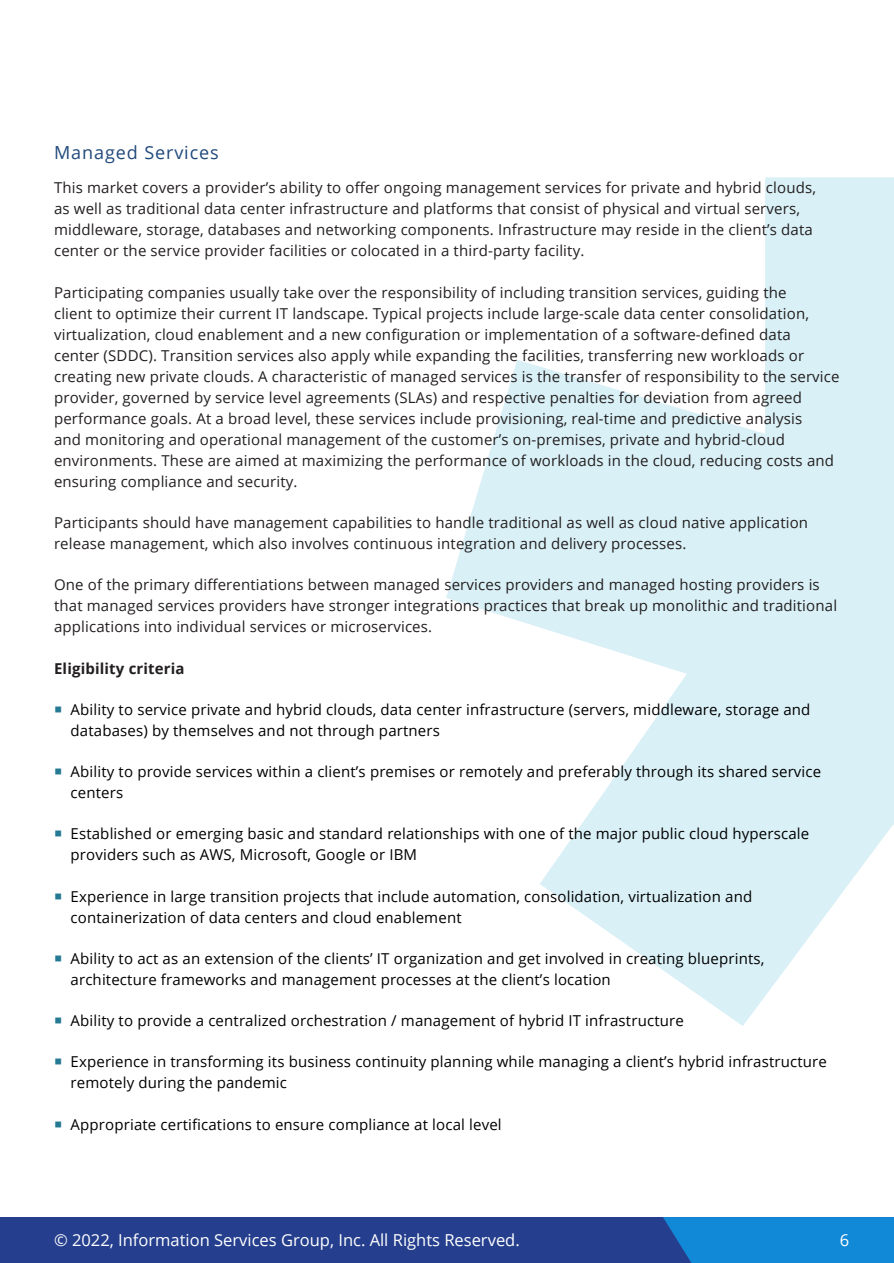
<style>
.page{position:relative;width:894px;height:1263px;background:#fff}
.page>*{position:absolute;margin:0;border:0;box-sizing:border-box;transform-origin:0 0}
.Body_Copy{font:18px "Open Sans";letter-spacing:.05em;color:#20497b}
.t1{font:16.5px "Open Sans";color:#fff}
.Body_Copy-2{font:15px/21px "Open Sans";letter-spacing:.01em;color:#231f20}
.t2{font:15px/21px "Open Sans";letter-spacing:.01em;color:#000}
.t3{font:700 15px "Open Sans";letter-spacing:.01em;color:#231f20}
</style>
<div class="page">
<div style="left:0;top:1217px;width:893px;height:46px;background:#253f8e"></div>
<div style="left:663px;top:1217px;width:230px;height:46px;background:#1289d7"></div>
<svg style="left:446px;top:177px;width:447px;height:849px;fill:#d9f0f6"></svg>
<p class="Body_Copy" style="left:54px;top:140px;width:166px">Managed Services</p>
<p class="Body_Copy-2" style="left:54px;top:177px;width:763px">This market covers a provider’s ability to offer ongoing management services for private and hybrid clouds, as well as traditional data center infrastructure and platforms that consist of physical and virtual servers, middleware, storage, databases and networking components. Infrastructure may reside in the client’s data center or the service provider facilities or colocated in a third-party facility.</p>
<p class="Body_Copy-2" style="left:54px;top:281px;width:786px">Participating companies usually take over the responsibility of including transition services, guiding the<br>client to optimize their current IT landscape. Typical projects include large-scale data center consolidation, virtualization, cloud enablement and a new configuration or implementation of a software-defined data center (SDDC). Transition services also apply while expanding the facilities, transferring new workloads or creating new private clouds. A characteristic of managed services is the transfer of responsibility to the service provider, governed by service level agreements (SLAs) and respective penalties for deviation from agreed performance goals. At a broad level, these services include provisioning, real-time and predictive analysis<br>and monitoring and operational management of the customer’s on-premises, private and hybrid-cloud environments. These are aimed at maximizing the performance of workloads in the cloud, reducing costs and ensuring compliance and security.</p>
<p class="Body_Copy-2" style="left:54px;top:511px;width:755px">Participants should have management capabilities to handle traditional as well as cloud native application release management, which also involves continuous integration and delivery processes.</p>
<p class="Body_Copy-2" style="left:54px;top:574px;width:784px">One of the primary differentiations between managed services providers and managed hosting providers is that managed services providers have stronger integrations practices that break up monolithic and traditional applications into individual services or microservices.</p>
<p class="t3" style="left:54px;top:657px;width:132px">Eligibility criteria</p>
<p class="t2" style="left:70px;top:698px;width:741px">Ability to service private and hybrid clouds, data center infrastructure (servers, middleware, storage and databases) by themselves and not through partners</p>
<p class="t2" style="left:70px;top:760px;width:752px">Ability to provide services within a client’s premises or remotely and preferably through its shared service centers</p>
<p class="t2" style="left:70px;top:823px;width:739px">Established or emerging basic and standard relationships with one of the major public cloud hyperscale providers such as AWS, Microsoft, Google or IBM</p>
<p class="t2" style="left:70px;top:885px;width:683px">Experience in large transition projects that include automation, consolidation, virtualization and containerization of data centers and cloud enablement</p>
<p class="t2" style="left:70px;top:947px;width:695px">Ability to act as an extension of the clients’ IT organization and get involved in creating blueprints, architecture frameworks and management processes at the client’s location</p>
<p class="t2" style="left:70px;top:1009px;width:614px">Ability to provide a centralized orchestration / management of hybrid IT infrastructure</p>
<p class="t2" style="left:70px;top:1051px;width:757px">Experience in transforming its business continuity planning while managing a client’s hybrid infrastructure remotely during the pandemic</p>
<p class="t2" style="left:70px;top:1113px;width:432px">Appropriate certifications to ensure compliance at local level</p>
<p class="t1" style="left:54px;top:1229px;width:467px">© 2022, Information Services Group, Inc. All Rights Reserved.</p>
<p class="t1" style="left:839px;top:1229px;width:11px">6</p>
</div>
